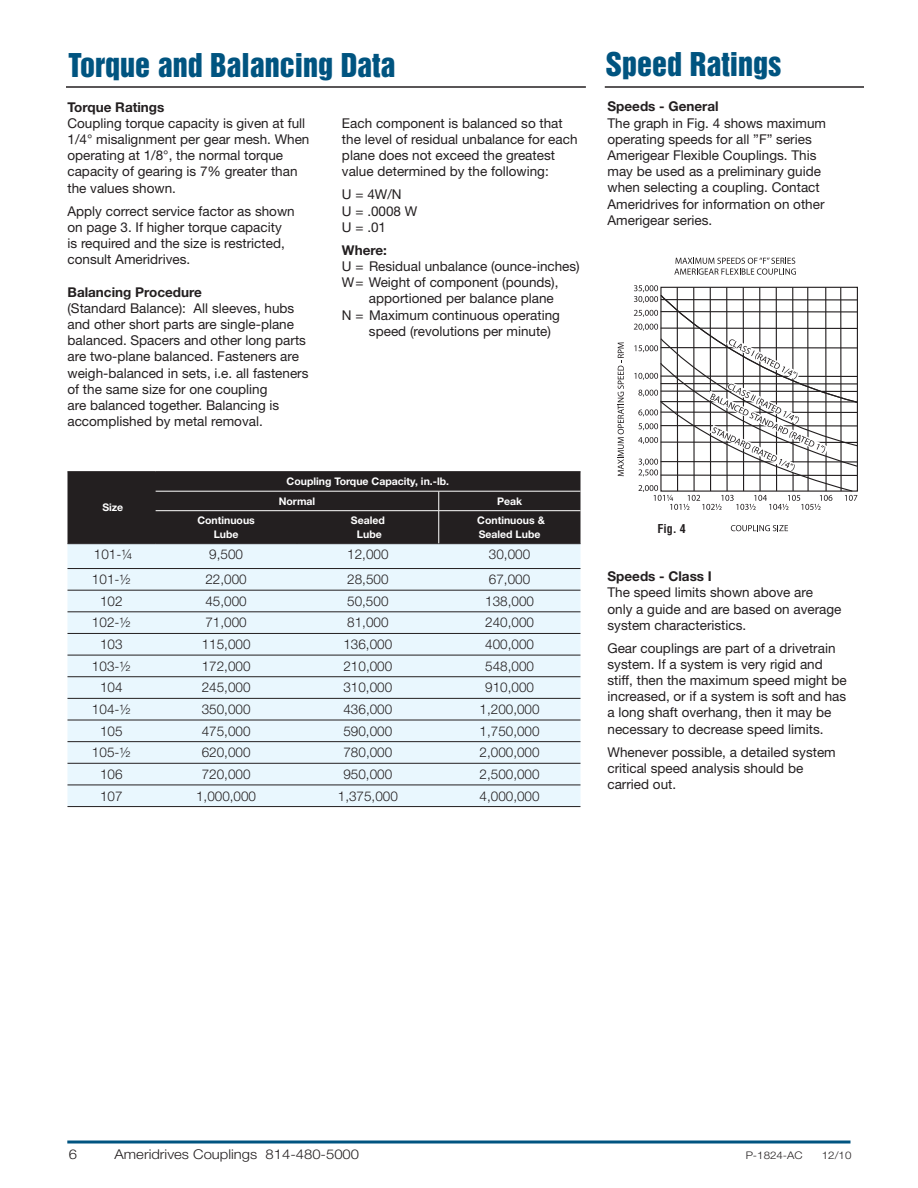
<style>
.page{position:relative;width:918px;height:1188px;background:#fff}
.page>*{position:absolute;margin:0;border:0;box-sizing:border-box;transform-origin:0 0}
.t1{font:30px "Helvetica Inserat LT Std";color:#005480}
.t2{font:13.5px/16.2px "Helvetica Neue LT Std";color:#231f20}
.t3{font:300 13.5px "Helvetica Neue LT Std";color:#231f20}
.t4{font:700 13.5px "Helvetica Neue LT Std";color:#231f20}
.t5{font:300 13.5px "Helvetica Neue LT Std";color:#231f20;scale:1.1 1}
.t6{font:700 condensed 12px "Helvetica LT Std";color:#231f20}
.t7{font:700 10.5px/13.5px "Helvetica Neue LT Std";color:#fff}
.t8{font:300 10.5px "Helvetica Neue LT Std";color:#231f20;scale:1.1 1}
</style>
<div class="page">
<hr style="left:67px;top:1141px;width:783px;height:3px;background:#005480">
<hr style="left:66px;top:86px;width:520px;height:2px;background:#231f20">
<hr style="left:605px;top:86px;width:259px;height:2px;background:#231f20">
<div style="left:68px;top:544px;width:512px;height:262px;background:#e9f7fe"></div>
<hr style="left:68px;top:568px;width:512px;height:1px;background:#231f20">
<hr style="left:68px;top:590px;width:512px;height:1px;background:#231f20">
<hr style="left:68px;top:611px;width:512px;height:1px;background:#231f20">
<hr style="left:68px;top:633px;width:512px;height:1px;background:#231f20">
<hr style="left:68px;top:655px;width:512px;height:1px;background:#231f20">
<hr style="left:68px;top:676px;width:512px;height:1px;background:#231f20">
<hr style="left:68px;top:698px;width:512px;height:1px;background:#231f20">
<hr style="left:68px;top:720px;width:512px;height:1px;background:#231f20">
<hr style="left:68px;top:741px;width:512px;height:1px;background:#231f20">
<hr style="left:68px;top:763px;width:512px;height:1px;background:#231f20">
<hr style="left:68px;top:785px;width:512px;height:1px;background:#231f20">
<hr style="left:68px;top:806px;width:512px;height:1px;background:#231f20">
<hr style="left:68px;top:471px;width:87px;height:1px;background:#231f20">
<hr style="left:155px;top:471px;width:142px;height:1px;background:#231f20">
<hr style="left:297px;top:471px;width:283px;height:1px;background:#231f20">
<div style="left:68px;top:472px;width:512px;height:72px;background:#231f20"></div>
<hr style="left:156px;top:510px;width:424px;height:1px;background:#fff">
<hr style="left:438px;top:511px;width:1px;height:32px;background:#fff">
<svg style="left:674px;top:258px;width:122px;height:17px"></svg>
<svg style="left:618px;top:342px;width:6px;height:134px"></svg>
<svg style="left:731px;top:525px;width:57px;height:6px"></svg>
<svg style="left:634px;top:285px;width:224px;height:225px"></svg>
<h1 class="t1" style="left:69px;top:52px;width:328px">Torque and Balancing Data</h1>
<p class="t4" style="left:68px;top:102px;width:98px">Torque Ratings</p>
<p class="t2" style="left:68px;top:116px;width:243px">Coupling torque capacity is given at full 1/4° misalignment per gear mesh. When operating at 1/8°, the normal torque capacity of gearing is 7% greater than the values shown.</p>
<p class="t2" style="left:68px;top:204px;width:229px">Apply correct service factor as shown on page 3. If higher torque capacity is required and the size is restricted, consult Ameridrives.</p>
<p class="t4" style="left:68px;top:287px;width:136px">Balancing Procedure</p>
<p class="t2" style="left:68px;top:301px;width:243px">(Standard Balance): All sleeves, hubs and other short parts are single-plane balanced. Spacers and other long parts are two-plane balanced. Fasteners are weigh-balanced in sets, i.e. all fasteners of the same size for one coupling<br>are balanced together. Balancing is accomplished by metal removal.</p>
<p class="t2" style="left:342px;top:116px;width:237px">Each component is balanced so that the level of residual unbalance for each plane does not exceed the greatest value determined by the following:</p>
<p class="t2" style="left:342px;top:188px;width:77px">U = 4W/N<br>U = .0008 W<br>U = .01</p>
<p class="t4" style="left:342px;top:245px;width:47px">Where:</p>
<p class="t2" style="left:342px;top:259px;width:239px">U = Residual unbalance (ounce-inches)</p>
<p class="t2" style="left:342px;top:275px;width:218px">W = Weight of component (pounds),</p>
<p class="t2" style="left:369px;top:292px;width:186px">apportioned per balance plane</p>
<p class="t2" style="left:342px;top:308px;width:220px">N = Maximum continuous operating</p>
<p class="t2" style="left:369px;top:324px;width:184px">speed (revolutions per minute)</p>
<p class="t7" style="left:102px;top:502px;width:22px">Size</p>
<p class="t7" style="left:279px;top:473px;width:172px;line-height:19.5px;text-indent:8px">Coupling Torque Capacity, in.-lb.<br>Normal</p>
<p class="t7" style="left:497px;top:495px;width:27px">Peak</p>
<p class="t7" style="left:197px;top:515px;width:59px;text-align:center">Continuous<br>Lube</p>
<p class="t7" style="left:351px;top:515px;width:36px;text-align:center">Sealed<br>Lube</p>
<p class="t7" style="left:477px;top:515px;width:69px">Continuous &amp;<br>Sealed Lube</p>
<p class="t3" style="left:94px;top:550px;width:40px">101-¼</p>
<p class="t3" style="left:209px;top:550px;width:35px">9,500</p>
<p class="t3" style="left:347px;top:550px;width:43px">12,000</p>
<p class="t3" style="left:489px;top:550px;width:43px">30,000</p>
<p class="t3" style="left:92px;top:575px;width:40px">101-½</p>
<p class="t3" style="left:205px;top:575px;width:43px">22,000</p>
<p class="t3" style="left:347px;top:575px;width:43px">28,500</p>
<p class="t3" style="left:489px;top:575px;width:43px">67,000</p>
<p class="t3" style="left:100px;top:596px;width:24px">102</p>
<p class="t3" style="left:205px;top:596px;width:43px">45,000</p>
<p class="t3" style="left:347px;top:596px;width:43px">50,500</p>
<p class="t3" style="left:485px;top:596px;width:50px">138,000</p>
<p class="t3" style="left:92px;top:618px;width:40px">102-½</p>
<p class="t3" style="left:205px;top:618px;width:43px">71,000</p>
<p class="t3" style="left:347px;top:618px;width:43px">81,000</p>
<p class="t3" style="left:485px;top:618px;width:50px">240,000</p>
<p class="t3" style="left:100px;top:639px;width:24px">103</p>
<p class="t3" style="left:202px;top:639px;width:50px">115,000</p>
<p class="t3" style="left:343px;top:639px;width:50px">136,000</p>
<p class="t3" style="left:485px;top:639px;width:50px">400,000</p>
<p class="t3" style="left:92px;top:661px;width:40px">103-½</p>
<p class="t3" style="left:202px;top:661px;width:50px">172,000</p>
<p class="t3" style="left:343px;top:661px;width:50px">210,000</p>
<p class="t3" style="left:485px;top:661px;width:50px">548,000</p>
<p class="t3" style="left:100px;top:683px;width:24px">104</p>
<p class="t3" style="left:202px;top:683px;width:50px">245,000</p>
<p class="t3" style="left:343px;top:683px;width:50px">310,000</p>
<p class="t3" style="left:485px;top:683px;width:50px">910,000</p>
<p class="t3" style="left:92px;top:704px;width:40px">104-½</p>
<p class="t3" style="left:202px;top:704px;width:50px">350,000</p>
<p class="t3" style="left:343px;top:704px;width:50px">436,000</p>
<p class="t3" style="left:480px;top:704px;width:62px">1,200,000</p>
<p class="t3" style="left:100px;top:726px;width:24px">105</p>
<p class="t3" style="left:202px;top:726px;width:50px">475,000</p>
<p class="t3" style="left:343px;top:726px;width:50px">590,000</p>
<p class="t3" style="left:480px;top:726px;width:62px">1,750,000</p>
<p class="t3" style="left:92px;top:748px;width:40px">105-½</p>
<p class="t3" style="left:202px;top:748px;width:50px">620,000</p>
<p class="t3" style="left:343px;top:748px;width:50px">780,000</p>
<p class="t3" style="left:480px;top:748px;width:62px">2,000,000</p>
<p class="t3" style="left:100px;top:769px;width:24px">106</p>
<p class="t3" style="left:202px;top:769px;width:50px">720,000</p>
<p class="t3" style="left:343px;top:769px;width:50px">950,000</p>
<p class="t3" style="left:480px;top:769px;width:62px">2,500,000</p>
<p class="t3" style="left:100px;top:791px;width:24px">107</p>
<p class="t3" style="left:196px;top:791px;width:62px">1,000,000</p>
<p class="t3" style="left:338px;top:791px;width:62px">1,375,000</p>
<p class="t3" style="left:480px;top:791px;width:62px">4,000,000</p>
<h1 class="t1" style="left:606px;top:51px;width:177px">Speed Ratings</h1>
<p class="t4" style="left:608px;top:102px;width:113px">Speeds - General</p>
<p class="t2" style="left:608px;top:116px;width:220px">The graph in Fig. 4 shows maximum operating speeds for all ”F” series<br>Amerigear Flexible Couplings. This may be used as a preliminary guide when selecting a coupling. Contact<br>Ameridrives for information on other<br>Amerigear series.</p>
<p class="t6" style="left:657px;top:524px;width:30px">Fig. 4</p>
<p class="t4" style="left:608px;top:571px;width:106px">Speeds - Class I</p>
<p class="t2" style="left:608px;top:586px;width:236px">The speed limits shown above are<br>only a guide and are based on average system characteristics.</p>
<p class="t2" style="left:608px;top:641px;width:241px">Gear couplings are part of a drivetrain system. If a system is very rigid and stiff, then the maximum speed might be increased, or if a system is soft and has a long shaft overhang, then it may be necessary to decrease speed limits.</p>
<p class="t2" style="left:608px;top:745px;width:230px">Whenever possible, a detailed system critical speed analysis should be carried out.</p>
<p class="t5" style="left:69px;top:1150px;width:9px">6</p>
<p class="t5" style="left:115px;top:1150px;width:224px">Ameridrives Couplings 814-480-5000</p>
<p class="t8" style="left:725px;top:1152px;width:72px"><sup>.....</sup>P-1824-AC</p>
<p class="t8" style="left:822px;top:1152px;width:28px">12/10</p>
</div>
